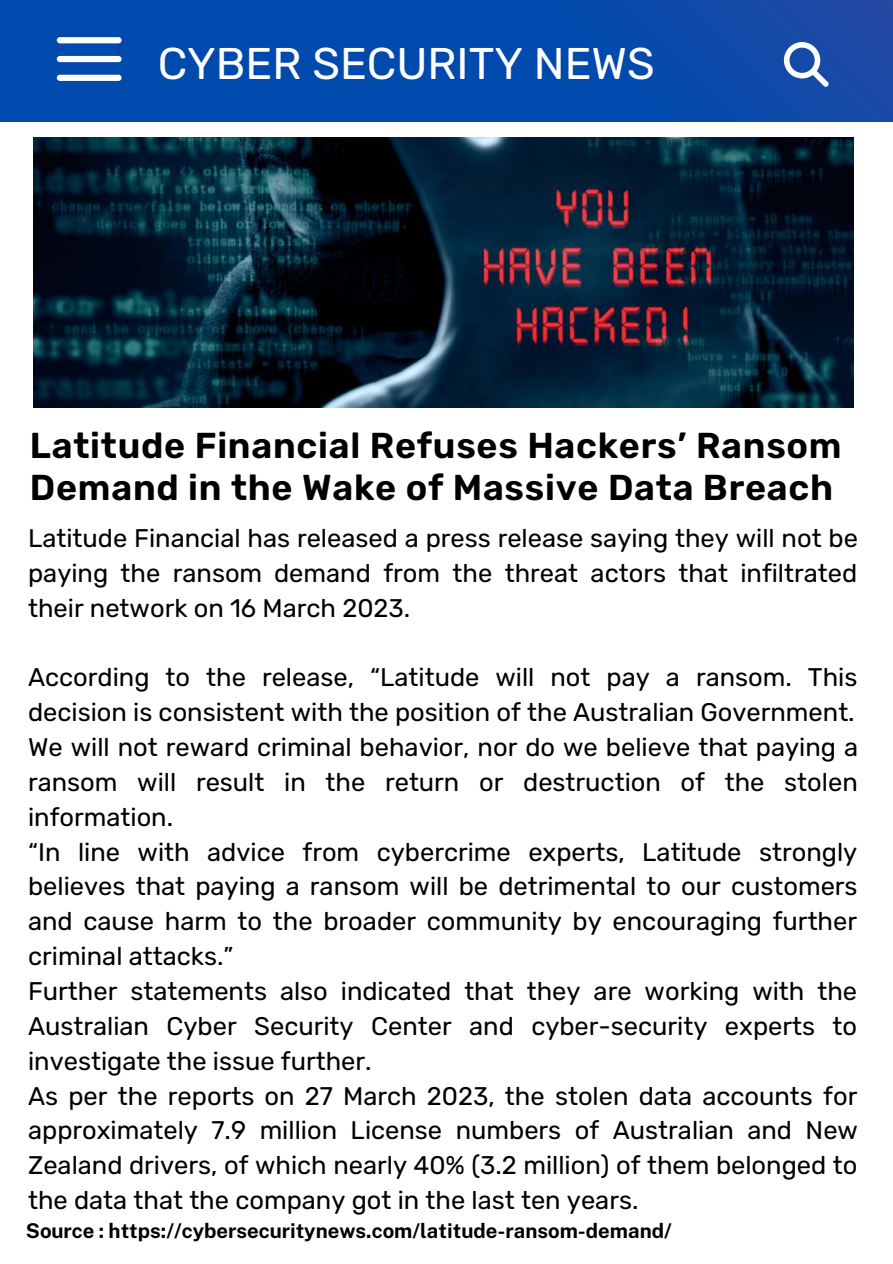
<style>
.page{position:relative;width:893px;height:1264px;background:#fff}
.page>*{position:absolute;margin:0;border:0;box-sizing:border-box;transform-origin:0 0}
.t1{font:44.4px "Rubik";color:#fff}
.t2{font:600 36px/42.8px "Rubik";letter-spacing:.02em;color:#000}
.t3{font:25.5px/34.8px "Rubik";color:#000;text-align:justify}
.t4{font:700 20.4px "Public Sans";color:#000}
</style>
<div class="page">
<img style="left:33px;top:138px;width:820px;height:269px">
<div style="left:0;top:0;width:892px;height:121px;background:linear-gradient(to right,#004baf,#114aa8)"></div>
<div style="left:57px;top:37px;width:65px;height:6px;background:#fff;border-radius:3px"></div>
<div style="left:57px;top:56px;width:65px;height:6px;background:#fff;border-radius:3px"></div>
<div style="left:57px;top:75px;width:65px;height:6px;background:#fff;border-radius:3px"></div>
<svg style="left:783px;top:42px;width:45px;height:45px"></svg>
<h1 class="t1" style="left:158px;top:39px;width:498px">CYBER SECURITY NEWS</h1>
<h2 class="t2" style="left:30px;top:425px;width:813px">Latitude Financial Refuses Hackers’ Ransom<br>Demand in the Wake of Massive Data Breach</h2>
<p class="t3" style="left:28px;top:521px;width:831px">Latitude Financial has released a press release saying they will not be paying the ransom demand from the threat actors that infiltrated their network on 16 March 2023.</p>
<p class="t3" style="left:28px;top:660px;width:831px;text-align:left">According to the release, “Latitude will not pay a ransom. This decision is consistent with the position of the Australian Government.<br>We will not reward criminal behavior, nor do we believe that paying a ransom will result in the return or destruction of the stolen information.<br>“In line with advice from cybercrime experts, Latitude strongly believes that paying a ransom will be detrimental to our customers and cause harm to the broader community by encouraging further criminal attacks.”<br>Further statements also indicated that they are working with the Australian Cyber Security Center and cyber-security experts to investigate the issue further.<br>As per the reports on 27 March 2023, the stolen data accounts for approximately 7.9 million License numbers of Australian and New Zealand drivers, of which nearly 40% (3.2 million) of them belonged to the data that the company got in the last ten years.</p>
<p class="t4" style="left:26px;top:1215px;width:647px">Source : https://cybersecuritynews.com/latitude-ransom-demand/</p>
</div>
